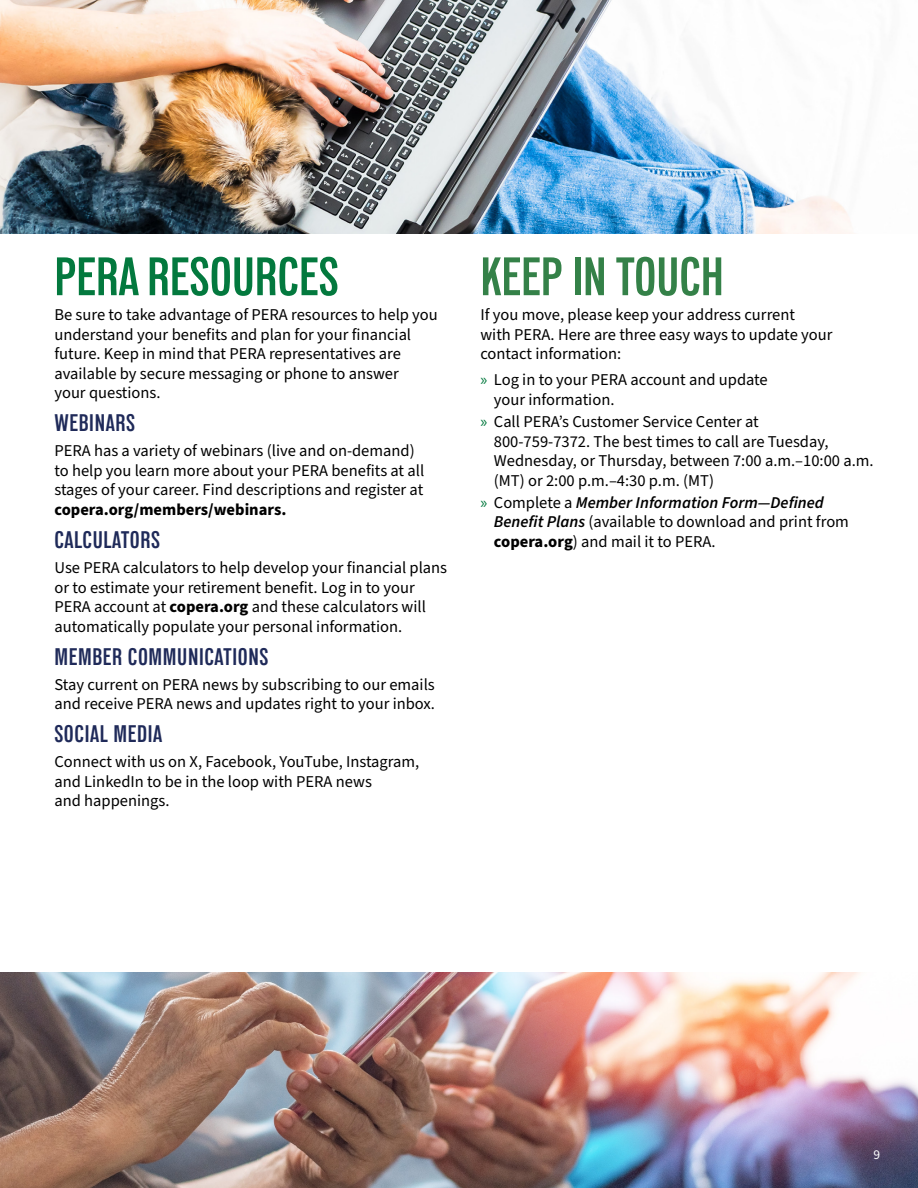
<style>
.page{position:relative;width:918px;height:1188px;background:#fff}
.page>*{position:absolute;margin:0;border:0;box-sizing:border-box;transform-origin:0 0}
.Subhead{font:600 condensed 54px "Lorimer No 2";color:#03793e}
.Major_Header{font:600 condensed 54px "Lorimer No 2";color:#348148}
.Minor_subhead{font:600 condensed 24px "Lorimer No 2";letter-spacing:.025em;color:#1f2a59}
.Body_Copy{font:16.5px/19.5px "Source Sans Pro";color:#000}
.t1{font:13.5px "Source Sans Pro";color:#fff}
.s1{font-weight:700}
.s2{font-family:"Myriad Pro";color:#03793e}
.s3{font-weight:600;font-style:italic}
</style>
<div class="page">
<img style="left:0;top:972px;width:918px;height:216px">
<img style="left:0;top:0;width:854px;height:234px">
<h2 class="Subhead" style="left:54px;top:247px;width:286px">PERA RESOURCES</h2>
<p class="Body_Copy" style="left:54px;top:305px;width:385px">Be sure to take advantage of PERA resources to help you understand your benefits and plan for your financial future. Keep in mind that PERA representatives are available by secure messaging or phone to answer<br>your questions.</p>
<h3 class="Minor_subhead" style="left:54px;top:410px;width:82px">WEBINARS</h3>
<p class="Body_Copy" style="left:54px;top:442px;width:371px">PERA has a variety of webinars (live and on-demand) to help you learn more about your PERA benefits at all stages of your career. Find descriptions and register at <span class="s1">copera.org/members/webinars.</span></p>
<h3 class="Minor_subhead" style="left:54px;top:526px;width:107px">CALCULATORS</h3>
<p class="Body_Copy" style="left:54px;top:558px;width:394px">Use PERA calculators to help develop your financial plans or to estimate your retirement benefit. Log in to your PERA account at <span class="s1">copera.org</span> and these calculators will automatically populate your personal information.</p>
<h3 class="Minor_subhead" style="left:54px;top:643px;width:215px">MEMBER COMMUNICATIONS</h3>
<p class="Body_Copy" style="left:54px;top:675px;width:382px">Stay current on PERA news by subscribing to our emails and receive PERA news and updates right to your inbox.</p>
<h3 class="Minor_subhead" style="left:54px;top:721px;width:109px">SOCIAL MEDIA</h3>
<p class="Body_Copy" style="left:54px;top:753px;width:367px">Connect with us on X, Facebook, YouTube, Instagram, and LinkedIn to be in the loop with PERA news<br>and happenings.</p>
<h1 class="Major_Header" style="left:480px;top:247px;width:245px">KEEP IN TOUCH</h1>
<p class="Body_Copy" style="left:480px;top:305px;width:354px">If you move, please keep your address current<br>with PERA. Here are three easy ways to update your contact information:</p>
<p class="Body_Copy" style="left:494px;top:371px;width:275px;text-indent:-13px"><span class="s2">»</span> Log in to your PERA account and update your information.</p>
<p class="Body_Copy" style="left:494px;top:412px;width:381px;text-indent:-13px"><span class="s2">»</span> Call PERA’s Customer Service Center at<br>800-759-7372. The best times to call are Tuesday, Wednesday, or Thursday, between 7:00 a.m.–10:00 a.m. (MT) or 2:00 p.m.–4:30 p.m. (MT)</p>
<p class="Body_Copy" style="left:494px;top:493px;width:357px;text-indent:-13px"><span class="s2">»</span> Complete a <span class="s3">Member Information Form—Defined<br>Benefit Plans</span> (available to download and print from <span class="s1">copera.org</span>) and mail it to PERA.</p>
<p class="t1" style="left:873px;top:1146px;width:8px">9</p>
</div>
